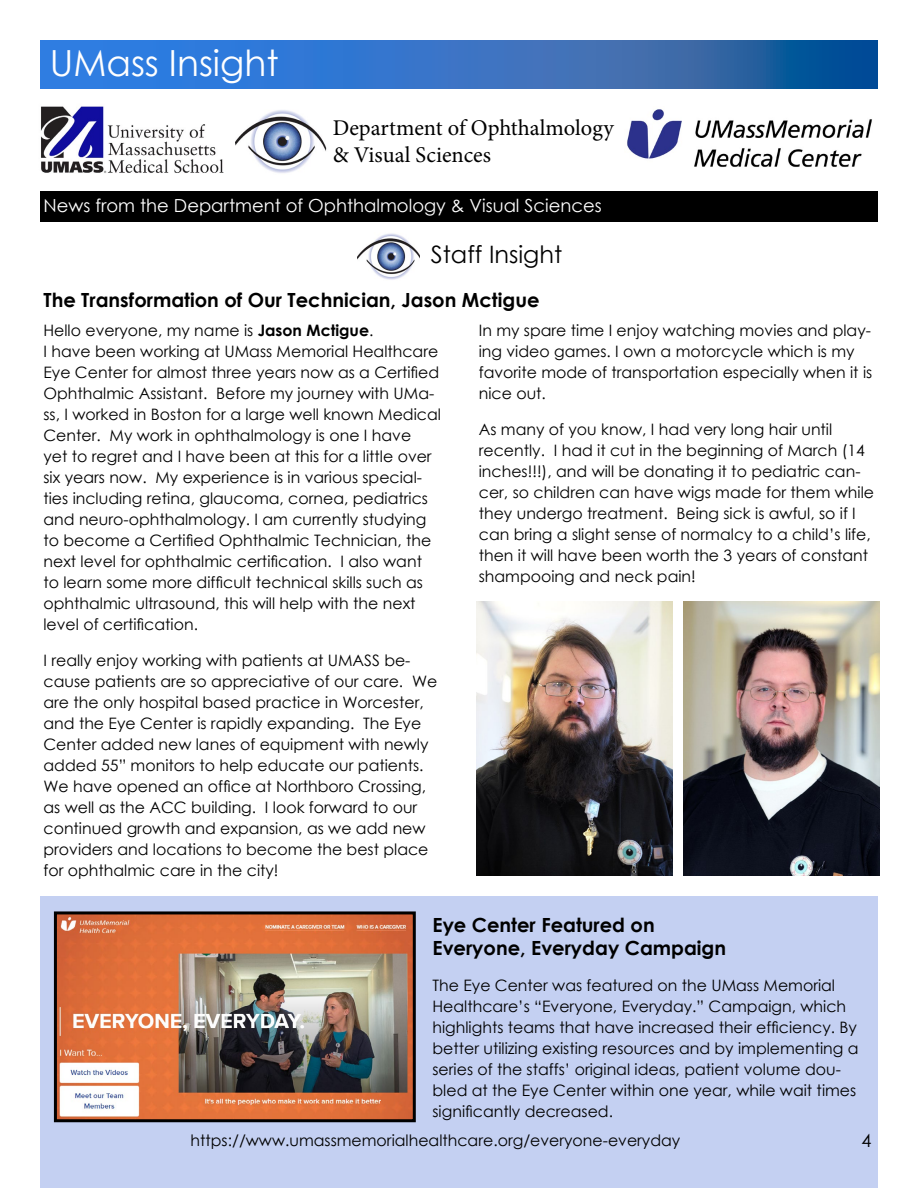
<style>
.page{position:relative;width:918px;height:1188px;background:#fff}
.page>*{position:absolute;margin:0;border:0;box-sizing:border-box;transform-origin:0 0}
.t1{font:36px "Century Gothic";color:#fff}
.t2{font:24px "Century Gothic";color:#000}
.t3{font:22.5px/27px "Minion Pro";color:#000}
.t4{font:700 19.5px/22.5px "Century Gothic";color:#000}
.t5{font:18px "Century Gothic";color:#fff}
.t6{font:18px "Century Gothic";color:#000}
.t7{font:15.75px/21px "Century Gothic";color:#000}
.s1{font-weight:700}
</style>
<div class="page">
<svg style="left:40px;top:40px;width:838px;height:48px;background:#2e6fc1"></svg>
<img style="left:236px;top:110px;width:91px;height:63px">
<img style="left:40px;top:106px;width:184px;height:67px">
<div style="left:40px;top:191px;width:838px;height:30px;background:#000"></div>
<img style="left:627px;top:109px;width:245px;height:58px">
<div style="left:40px;top:896px;width:837px;height:292px;background:#c4d0f2"></div>
<img style="left:357px;top:233px;width:63px;height:47px">
<img style="left:476px;top:602px;width:196px;height:274px">
<img style="left:683px;top:602px;width:196px;height:274px">
<img style="left:58px;top:915px;width:354px;height:203px">
<div style="left:54px;top:911px;width:362px;height:211px;border:3px solid #000"></div>
<h1 class="t1" style="left:50px;top:38px;width:230px">UMass Insight</h1>
<h3 class="t3" style="left:333px;top:115px;width:283px">Department of Ophthalmology &amp; Visual Sciences</h3>
<p class="t5" style="left:43px;top:193px;width:560px">News from the Department of Ophthalmology &amp; Visual Sciences</p>
<h2 class="t2" style="left:431px;top:238px;width:133px">Staff Insight</h2>
<p class="t4" style="left:43px;top:288px;width:498px">The Transformation of Our Technician, Jason Mctigue</p>
<p class="t7" style="left:43px;top:320px;width:399px">Hello everyone, my name is <span class="s1">Jason Mctigue</span>.<br>I have been working at UMass Memorial Healthcare Eye Center for almost three years now as a Certified Ophthalmic Assistant. Before my journey with UMa&shy;ss, I worked in Boston for a large well known Medical Center. My work in ophthalmology is one I have<br>yet to regret and I have been at this for a little over six years now. My experience is in various special&shy;ties including retina, glaucoma, cornea, pediatrics and neuro-ophthalmology. I am currently studying to become a Certified Ophthalmic Technician, the next level for ophthalmic certification. I also want to learn some more difficult technical skills such as ophthalmic ultrasound, this will help with the next level of certification.</p>
<p class="t7" style="left:43px;top:650px;width:395px">I really enjoy working with patients at UMASS be&shy;cause patients are so appreciative of our care. We are the only hospital based practice in Worcester, and the Eye Center is rapidly expanding. The Eye Center added new lanes of equipment with newly added 55” monitors to help educate our patients.<br>We have opened an office at Northboro Crossing, as well as the ACC building. I look forward to our continued growth and expansion, as we add new providers and locations to become the best place for ophthalmic care in the city!</p>
<p class="t7" style="left:479px;top:320px;width:395px">In my spare time I enjoy watching movies and play&shy;ing video games. I own a motorcycle which is my favorite mode of transportation especially when it is nice out.</p>
<p class="t7" style="left:479px;top:419px;width:397px">As many of you know, I had very long hair until recently. I had it cut in the beginning of March (14 inches!!!), and will be donating it to pediatric can&shy;cer, so children can have wigs made for them while they undergo treatment. Being sick is awful, so if I can bring a slight sense of normalcy to a child’s life, then it will have been worth the 3 years of constant shampooing and neck pain!</p>
<p class="t4" style="left:433px;top:913px;width:295px">Eye Center Featured on<br>Everyone, Everyday Campaign</p>
<p class="t7" style="left:433px;top:974px;width:428px">The Eye Center was featured on the UMass Memorial Healthcare’s “Everyone, Everyday.” Campaign, which highlights teams that have increased their efficiency. By better utilizing existing resources and by implementing a series of the staffs’ original ideas, patient volume dou&shy;bled at the Eye Center within one year, while wait times significantly decreased.</p>
<p class="t7" style="left:191px;top:1130px;width:491px">https://www.umassmemorialhealthcare.org/everyone-everyday</p>
<p class="t6" style="left:861px;top:1128px;width:11px">4</p>
<p class="t6" style="left:868px;top:1129px;width:11px">4</p>
</div>
